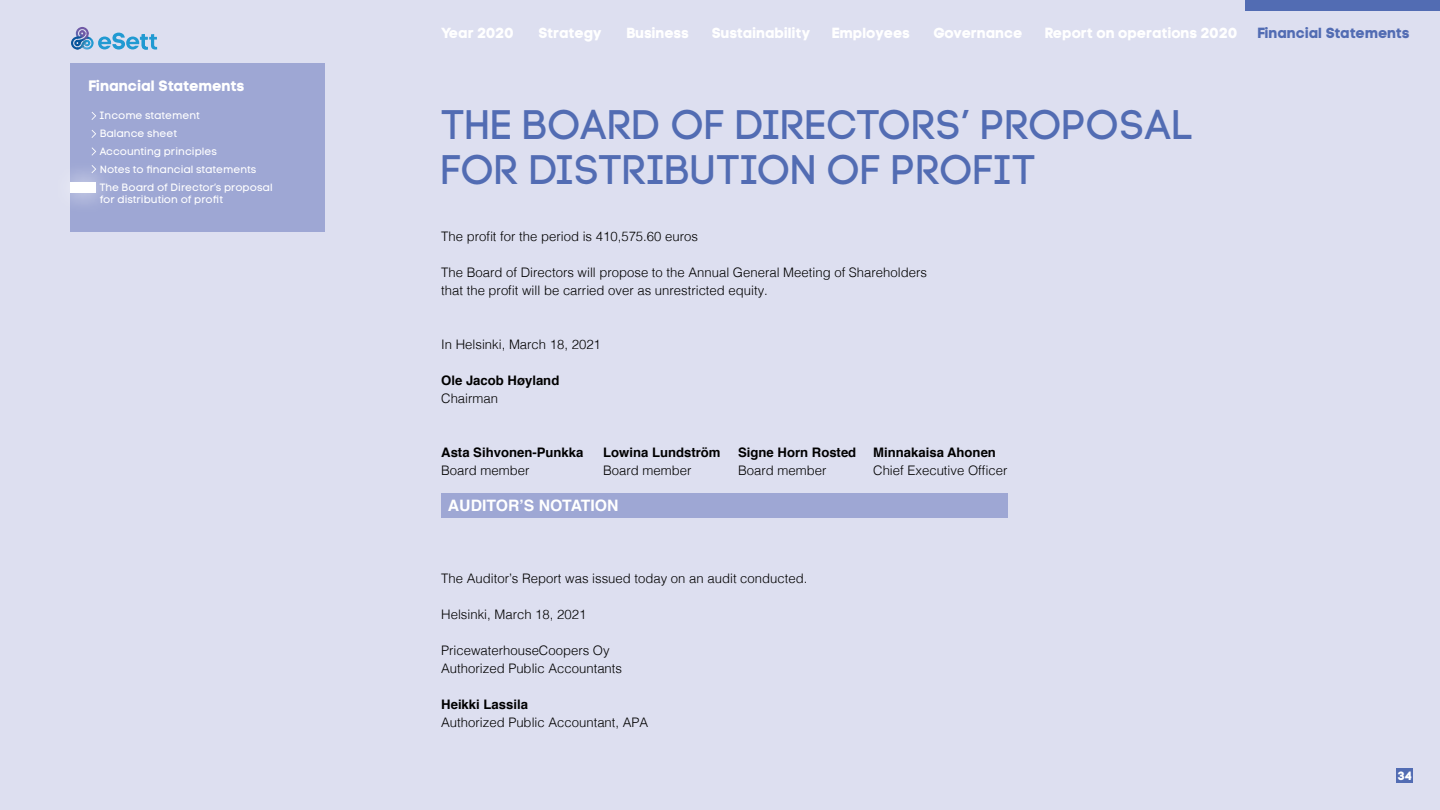
<style>
.page{position:relative;width:1440px;height:810px;background:#dddff0}
.page>*{position:absolute;margin:0;border:0;box-sizing:border-box;transform-origin:0 0}
.t1{font:41.25px/45px "Code Pro";color:#526cb3}
.t2{font:700 15.75px "Helvetica";color:#fff}
.t3{font:15px "Code Pro Bold LC";color:#fff}
.t4{font:14.62px "Code Pro Bold LC";color:#fff}
.t5{font:14.62px "Code Pro Bold LC";color:#526cb3}
.t6{font:300 13.12px/18px "Helvetica";color:#000}
.t7{font:700 13.12px "Helvetica";color:#000}
.t8{font:12px "Code Pro Bold LC";color:#fff}
.t9{font:10.5px/18px "Code Pro LC";color:#fff}
</style>
<div class="page">
<div style="left:1397px;top:769px;width:16px;height:14px;background:#526cb3"></div>
<div style="left:70px;top:63px;width:255px;height:169px;background:#9ea7d4"></div>
<svg style="left:91px;top:147px;width:5px;height:9px"></svg>
<svg style="left:91px;top:112px;width:5px;height:8px"></svg>
<svg style="left:91px;top:130px;width:5px;height:8px"></svg>
<svg style="left:70px;top:165px;width:32px;height:39px"></svg>
<div style="left:70px;top:182px;width:26px;height:11px;background:#fff"></div>
<div style="left:441px;top:494px;width:567px;height:24px;background:#9ea7d4"></div>
<svg style="left:71px;top:27px;width:86px;height:23px"></svg>
<div style="left:1245px;top:0;width:195px;height:10px;background:#526cb3"></div>
<p class="t3" style="left:88px;top:76px;width:158px">Financial Statements</p>
<p class="t9" style="left:99px;top:107px;width:175px">Income statement<br>Balance sheet<br>Accounting principles<br>Notes to financial statements<br>The Board of Director’s proposal</p>
<p class="t9" style="left:100px;top:191px;width:125px">for distribution of profit</p>
<p class="t4" style="left:441px;top:24px;width:74px">Year 2020</p>
<p class="t4" style="left:538px;top:24px;width:65px">Strategy</p>
<p class="t4" style="left:626px;top:24px;width:64px">Business</p>
<p class="t4" style="left:712px;top:24px;width:100px">Sustainability</p>
<p class="t4" style="left:832px;top:24px;width:80px">Employees</p>
<p class="t4" style="left:933px;top:24px;width:91px">Governance</p>
<p class="t4" style="left:1045px;top:24px;width:194px">Report on operations 2020</p>
<p class="t5" style="left:1257px;top:24px;width:154px">Financial Statements</p>
<h1 class="t1" style="left:441px;top:102px;width:754px">THE BOARD OF DIRECTORS’ PROPOSAL<br>FOR DISTRIBUTION OF PROFIT</h1>
<p class="t6" style="left:441px;top:227px;width:258px">The profit for the period is 410,575.60 euros</p>
<p class="t6" style="left:441px;top:263px;width:487px">The Board of Directors will propose to the Annual General Meeting of Shareholders that the profit will be carried over as unrestricted equity.</p>
<p class="t6" style="left:441px;top:335px;width:161px">In Helsinki, March 18, 2021</p>
<p class="t7" style="left:441px;top:370px;width:120px">Ole Jacob Høyland</p>
<p class="t6" style="left:441px;top:389px;width:58px">Chairman</p>
<p class="t7" style="left:441px;top:442px;width:144px">Asta Sihvonen-Punkka</p>
<p class="t7" style="left:603px;top:442px;width:119px">Lowina Lundström</p>
<p class="t7" style="left:738px;top:442px;width:120px">Signe Horn Rosted</p>
<p class="t7" style="left:873px;top:442px;width:124px">Minnakaisa Ahonen</p>
<p class="t6" style="left:441px;top:461px;width:90px">Board member</p>
<p class="t6" style="left:603px;top:461px;width:90px">Board member</p>
<p class="t6" style="left:738px;top:461px;width:90px">Board member</p>
<p class="t6" style="left:873px;top:461px;width:136px">Chief Executive Officer</p>
<p class="t2" style="left:448px;top:493px;width:172px">AUDITOR’S NOTATION</p>
<p class="t6" style="left:441px;top:569px;width:368px">The Auditor’s Report was issued today on an audit conducted.</p>
<p class="t6" style="left:441px;top:605px;width:147px">Helsinki, March 18, 2021</p>
<p class="t6" style="left:441px;top:641px;width:182px">PricewaterhouseCoopers Oy<br>Authorized Public Accountants</p>
<p class="t7" style="left:441px;top:694px;width:88px">Heikki Lassila</p>
<p class="t6" style="left:441px;top:713px;width:209px">Authorized Public Accountant, APA</p>
<p class="t8" style="left:1398px;top:768px;width:16px">34</p>
</div>
